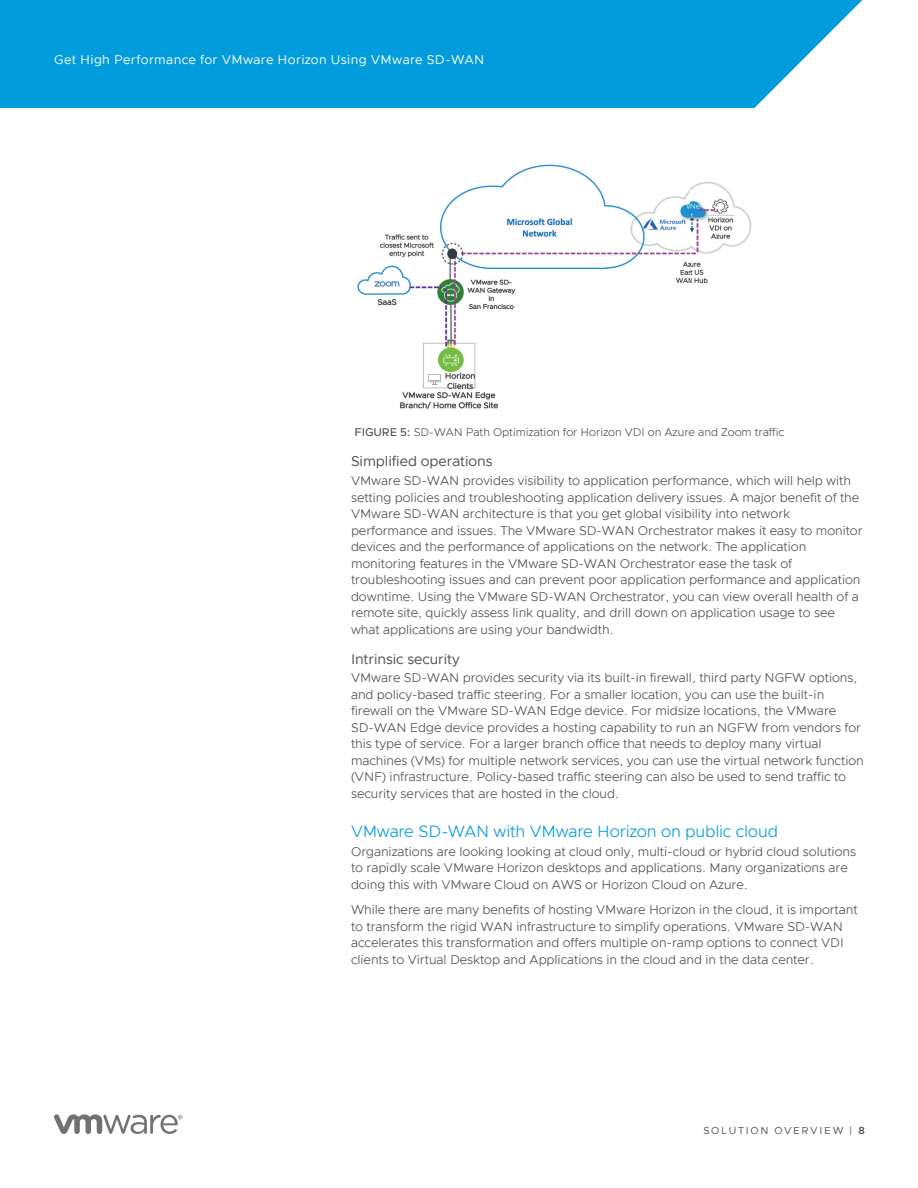
<style>
.page{position:relative;width:918px;height:1188px;background:#fff}
.page>*{position:absolute;margin:0;border:0;box-sizing:border-box;transform-origin:0 0}
._4a__SUBHEAD_1{font:300 16.5px "Metropolis";letter-spacing:-.015em;color:#009cdc}
._4a__SUBHEAD_2{font:14.25px "Metropolis";letter-spacing:-.005em;color:#4b4c4d}
._3a__BODY_TEXT{font:300 12.75px/16.5px "Metropolis";letter-spacing:-.005em;color:#4b4c4d}
.t1{font:12.75px "Metropolis";letter-spacing:.025em;color:#fff}
._3a__BODY_TEXT-2{font:300 11.25px "Metropolis";letter-spacing:-.005em;color:#4b4c4d}
.t2{font:10.2px "Metropolis";letter-spacing:.165em;color:#4b4c4d}
.s1{font-weight:500}
.s2{font-weight:600}
</style>
<div class="page">
<svg style="left:54px;top:1114px;width:129px;height:20px"></svg>
<div style="left:0;top:0;width:863px;height:108px;background:#009cdc"></div>
<img style="left:357px;top:164px;width:395px;height:245px">
<p class="t1" style="left:54px;top:52px;width:432px">Get High Performance for VMware Horizon Using VMware SD-WAN</p>
<p class="_3a__BODY_TEXT-2" style="left:354px;top:425px;width:431px"><span class="s1">FIGURE 5:</span> SD-WAN Path Optimization for Horizon VDI on Azure and Zoom traffic</p>
<p class="_4a__SUBHEAD_2" style="left:351px;top:453px;width:143px">Simplified operations</p>
<p class="_3a__BODY_TEXT" style="left:351px;top:472px;width:513px">VMware SD-WAN provides visibility to application performance, which will help with setting policies and troubleshooting application delivery issues. A major benefit of the VMware SD-WAN architecture is that you get global visibility into network performance and issues. The VMware SD-WAN Orchestrator makes it easy to monitor devices and the performance of applications on the network. The application monitoring features in the VMware SD-WAN Orchestrator ease the task of troubleshooting issues and can prevent poor application performance and application downtime. Using the VMware SD-WAN Orchestrator, you can view overall health of a remote site, quickly assess link quality, and drill down on application usage to see what applications are using your bandwidth.</p>
<p class="_4a__SUBHEAD_2" style="left:351px;top:650px;width:110px">Intrinsic security</p>
<p class="_3a__BODY_TEXT" style="left:351px;top:670px;width:514px">VMware SD-WAN provides security via its built-in firewall, third party NGFW options, and policy-based traffic steering. For a smaller location, you can use the built-in firewall on the VMware SD-WAN Edge device. For midsize locations, the VMware SD-WAN Edge device provides a hosting capability to run an NGFW from vendors for this type of service. For a larger branch office that needs to deploy many virtual machines (VMs) for multiple network services, you can use the virtual network function (VNF) infrastructure. Policy-based traffic steering can also be used to send traffic to security services that are hosted in the cloud.</p>
<p class="_4a__SUBHEAD_1" style="left:351px;top:821px;width:429px">VMware SD-WAN with VMware Horizon on public cloud</p>
<p class="_3a__BODY_TEXT" style="left:351px;top:843px;width:507px">Organizations are looking looking at cloud only, multi-cloud or hybrid cloud solutions to rapidly scale VMware Horizon desktops and applications. Many organizations are doing this with VMware Cloud on AWS or Horizon Cloud on Azure.</p>
<p class="_3a__BODY_TEXT" style="left:351px;top:901px;width:508px">While there are many benefits of hosting VMware Horizon in the cloud, it is important to transform the rigid WAN infrastructure to simplify operations. VMware SD-WAN accelerates this transformation and offers multiple on-ramp options to connect VDI clients to Virtual Desktop and Applications in the cloud and in the data center.</p>
<p class="t2" style="left:703px;top:1124px;width:163px">SOLUTION OVERVIEW | <span class="s2">8</span></p>
</div>
